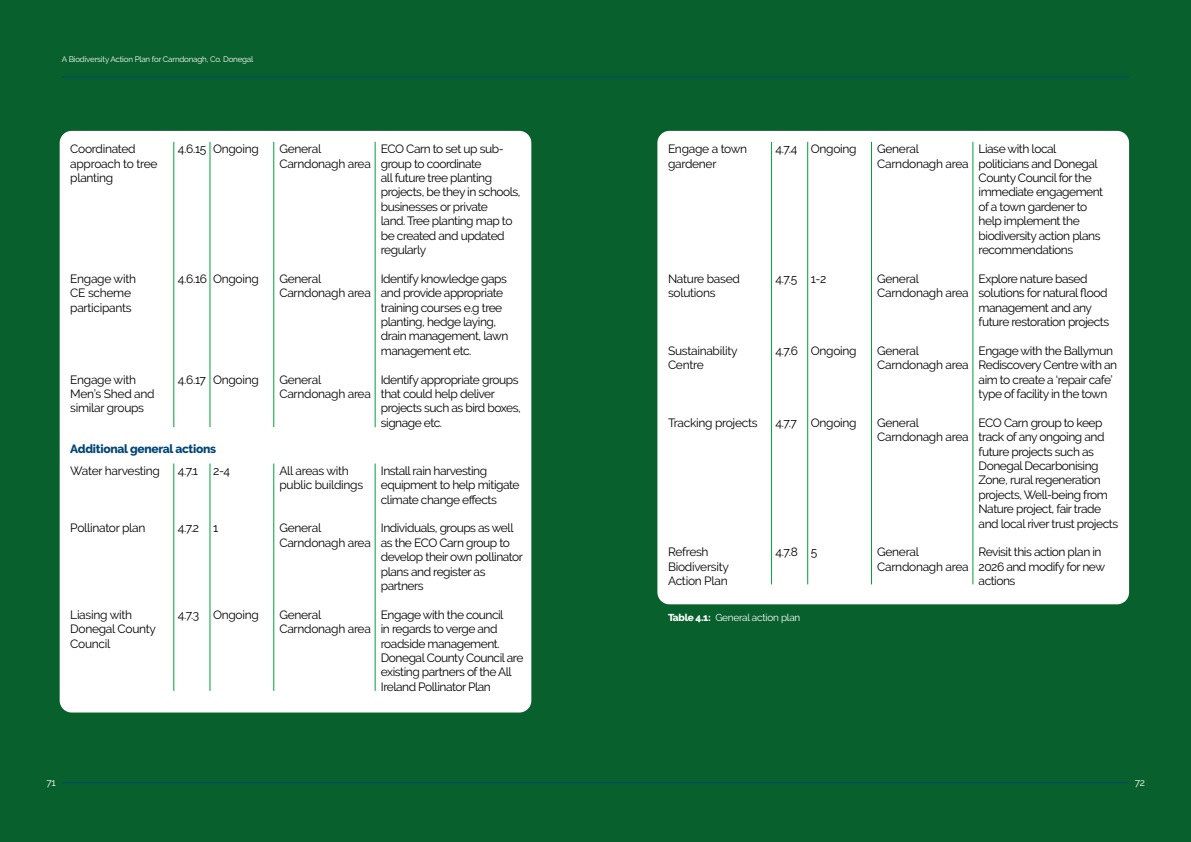
<style>
.page{position:relative;width:1191px;height:842px;background:#08602c}
.page>*{position:absolute;margin:0;border:0;box-sizing:border-box;transform-origin:0 0}
.t1{font:12px/14.4px "Raleway";letter-spacing:-.04em;color:#000}
.t2{font:800 12px "Raleway";letter-spacing:-.025em;color:#004677}
.t3{font:10px "Raleway";letter-spacing:-.025em;color:#fff}
.t4{font:8px "Raleway";letter-spacing:-.025em;color:#fff}
.s1{font-weight:800}
</style>
<div class="page">
<hr style="left:62px;top:782px;width:1067px;height:1px;background:#004677">
<hr style="left:62px;top:77px;width:1067px;height:1px;background:#004677">
<div style="left:60px;top:131px;width:471px;height:581px;background:#fff;border-radius:12px"></div>
<hr style="left:174px;top:142px;width:1px;height:285px;background:#009f3a">
<hr style="left:210px;top:142px;width:1px;height:285px;background:#009f3a">
<hr style="left:273px;top:142px;width:1px;height:285px;background:#009f3a">
<hr style="left:375px;top:142px;width:1px;height:285px;background:#009f3a">
<div style="left:657px;top:131px;width:472px;height:473px;background:#fff;border-radius:12px"></div>
<hr style="left:771px;top:142px;width:1px;height:442px;background:#009f3a">
<hr style="left:807px;top:142px;width:1px;height:442px;background:#009f3a">
<hr style="left:871px;top:142px;width:1px;height:442px;background:#009f3a">
<hr style="left:972px;top:142px;width:1px;height:442px;background:#009f3a">
<hr style="left:174px;top:463px;width:1px;height:228px;background:#009f3a">
<hr style="left:210px;top:463px;width:1px;height:228px;background:#009f3a">
<hr style="left:273px;top:463px;width:1px;height:228px;background:#009f3a">
<hr style="left:375px;top:463px;width:1px;height:228px;background:#009f3a">
<p class="t4" style="left:62px;top:55px;width:193px">A Biodiversity Action Plan for Carndonagh, Co. Donegal</p>
<p class="t1" style="left:70px;top:142px;width:89px">Coordinated approach to tree planting</p>
<p class="t1" style="left:213px;top:142px;width:47px">Ongoing</p>
<p class="t1" style="left:178px;top:142px;width:30px">4.6.15</p>
<p class="t1" style="left:70px;top:271px;width:67px">Engage with<br>CE scheme participants</p>
<p class="t1" style="left:213px;top:271px;width:47px">Ongoing</p>
<p class="t1" style="left:178px;top:271px;width:31px">4.6.16</p>
<p class="t1" style="left:70px;top:372px;width:86px">Engage with<br>Men’s Shed and similar groups</p>
<p class="t1" style="left:213px;top:372px;width:47px">Ongoing</p>
<p class="t1" style="left:178px;top:372px;width:30px">4.6.17</p>
<p class="t1" style="left:279px;top:142px;width:93px">General<br>Carndonagh area</p>
<p class="t1" style="left:279px;top:271px;width:93px">General<br>Carndonagh area</p>
<p class="t1" style="left:279px;top:372px;width:93px">General<br>Carndonagh area</p>
<p class="t1" style="left:381px;top:142px;width:141px">ECO Carn to set up sub&shy;group to coordinate<br>all future tree planting projects, be they in schools, businesses or private<br>land. Tree planting map to be created and updated regularly</p>
<p class="t1" style="left:381px;top:271px;width:129px">Identify knowledge gaps and provide appropriate training courses e.g tree planting, hedge laying, drain management, lawn management etc.</p>
<p class="t1" style="left:381px;top:372px;width:141px">Identify appropriate groups that could help deliver projects such as bird boxes, signage etc.</p>
<p class="t1" style="left:668px;top:142px;width:81px">Engage a town gardener</p>
<p class="t1" style="left:775px;top:142px;width:23px">4.7.4</p>
<p class="t1" style="left:811px;top:142px;width:47px">Ongoing</p>
<p class="t1" style="left:668px;top:271px;width:73px">Nature based solutions</p>
<p class="t1" style="left:775px;top:271px;width:23px">4.7.5</p>
<p class="t1" style="left:811px;top:271px;width:17px">1-2</p>
<p class="t1" style="left:668px;top:343px;width:71px">Sustainability<br>Centre</p>
<p class="t1" style="left:775px;top:343px;width:24px">4.7.6</p>
<p class="t1" style="left:811px;top:343px;width:47px">Ongoing</p>
<p class="t1" style="left:668px;top:415px;width:91px">Tracking projects</p>
<p class="t1" style="left:775px;top:415px;width:23px">4.7.7</p>
<p class="t1" style="left:811px;top:415px;width:47px">Ongoing</p>
<p class="t2" style="left:70px;top:442px;width:147px">Additional general actions</p>
<p class="t1" style="left:70px;top:463px;width:91px">Water harvesting</p>
<p class="t1" style="left:178px;top:463px;width:22px">4.7.1</p>
<p class="t1" style="left:213px;top:463px;width:18px">2-4</p>
<p class="t1" style="left:70px;top:521px;width:77px">Pollinator plan</p>
<p class="t1" style="left:178px;top:521px;width:23px">4.7.2</p>
<p class="t1" style="left:213px;top:521px;width:7px">1</p>
<p class="t1" style="left:70px;top:607px;width:87px">Liasing with<br>Donegal County<br>Council</p>
<p class="t1" style="left:178px;top:607px;width:23px">4.7.3</p>
<p class="t1" style="left:213px;top:607px;width:47px">Ongoing</p>
<p class="t1" style="left:279px;top:463px;width:85px">All areas with public buildings</p>
<p class="t1" style="left:279px;top:521px;width:93px">General<br>Carndonagh area</p>
<p class="t1" style="left:279px;top:607px;width:93px">General<br>Carndonagh area</p>
<p class="t1" style="left:381px;top:463px;width:140px">Install rain harvesting equipment to help mitigate climate change effects</p>
<p class="t1" style="left:381px;top:521px;width:144px">Individuals, groups as well as the ECO Carn group to develop their own pollinator plans and register as partners</p>
<p class="t1" style="left:381px;top:607px;width:144px">Engage with the council<br>in regards to verge and roadside management.<br>Donegal County Council are existing partners of the All<br>Ireland Pollinator Plan</p>
<p class="t3" style="left:668px;top:611px;width:134px"><span class="s1">Table 4.1:</span> General action plan</p>
<p class="t1" style="left:668px;top:545px;width:62px">Refresh<br>Biodiversity<br>Action Plan</p>
<p class="t1" style="left:775px;top:545px;width:24px">4.7.8</p>
<p class="t1" style="left:811px;top:545px;width:8px">5</p>
<p class="t1" style="left:877px;top:142px;width:93px">General<br>Carndonagh area</p>
<p class="t1" style="left:877px;top:271px;width:93px">General<br>Carndonagh area</p>
<p class="t1" style="left:877px;top:343px;width:93px">General<br>Carndonagh area</p>
<p class="t1" style="left:877px;top:415px;width:93px">General<br>Carndonagh area</p>
<p class="t1" style="left:877px;top:545px;width:93px">General<br>Carndonagh area</p>
<p class="t1" style="left:978px;top:142px;width:126px">Liase with local politicians and Donegal<br>County Council for the immediate engagement of a town gardener to help implement the biodiversity action plans recommendations</p>
<p class="t1" style="left:978px;top:271px;width:132px">Explore nature based solutions for natural flood management and any future restoration projects</p>
<p class="t1" style="left:978px;top:343px;width:140px">Engage with the Ballymun<br>Rediscovery Centre with an aim to create a ‘repair cafe’ type of facility in the town</p>
<p class="t1" style="left:978px;top:415px;width:141px">ECO Carn group to keep track of any ongoing and future projects such as<br>Donegal Decarbonising<br>Zone, rural regeneration projects, Well-being from<br>Nature project, fair trade and local river trust projects</p>
<p class="t1" style="left:978px;top:545px;width:128px">Revisit this action plan in<br>2026 and modify for new actions</p>
<p class="t3" style="left:46px;top:777px;width:11px">71</p>
<p class="t3" style="left:1134px;top:777px;width:12px">72</p>
</div>
